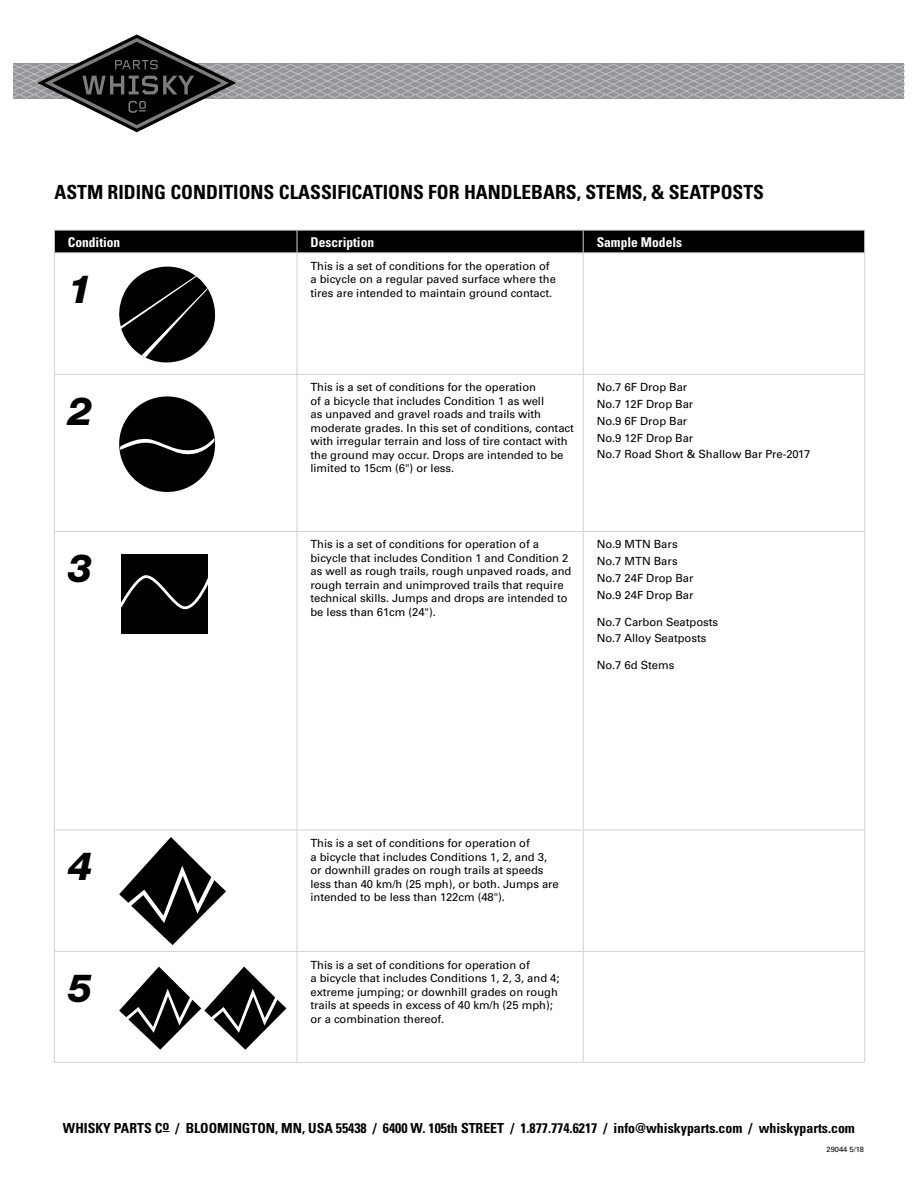
<style>
.page{position:relative;width:918px;height:1188px;background:#fff}
.page>*{position:absolute;margin:0;border:0;box-sizing:border-box;transform-origin:0 0}
.t1{font:italic 800 39px "Helvetica Neue";color:#000}
.t2{font:700 condensed 19.5px "Univers";color:#000}
.t3{font:700 condensed 13.8px "Univers";color:#000}
.t4{font:700 condensed 13.5px "Univers";color:#fff}
.t5{font:11.25px/13.5px "Univers";letter-spacing:-.005em;color:#000}
.t6{font:7.5px "Univers";color:#000}
</style>
<div class="page">
<svg style="left:14px;top:35px;width:890px;height:97px"></svg>
<div style="left:54px;top:230px;width:811px;height:22px;background:#000"></div>
<hr style="left:54px;top:252px;width:243px;height:1px;background:#d1d3d4">
<hr style="left:54px;top:253px;width:1px;height:121px;background:#d1d3d4">
<hr style="left:297px;top:252px;width:286px;height:1px;background:#d1d3d4">
<hr style="left:297px;top:253px;width:1px;height:121px;background:#d1d3d4">
<hr style="left:583px;top:252px;width:282px;height:1px;background:#d1d3d4">
<hr style="left:583px;top:253px;width:1px;height:121px;background:#d1d3d4">
<hr style="left:864px;top:253px;width:1px;height:121px;background:#d1d3d4">
<hr style="left:54px;top:374px;width:243px;height:1px;background:#d1d3d4">
<hr style="left:54px;top:375px;width:1px;height:156px;background:#d1d3d4">
<hr style="left:297px;top:374px;width:286px;height:1px;background:#d1d3d4">
<hr style="left:297px;top:375px;width:1px;height:156px;background:#d1d3d4">
<hr style="left:583px;top:374px;width:282px;height:1px;background:#d1d3d4">
<hr style="left:583px;top:375px;width:1px;height:156px;background:#d1d3d4">
<hr style="left:864px;top:375px;width:1px;height:156px;background:#d1d3d4">
<hr style="left:54px;top:531px;width:243px;height:1px;background:#d1d3d4">
<hr style="left:54px;top:532px;width:1px;height:298px;background:#d1d3d4">
<hr style="left:297px;top:531px;width:286px;height:1px;background:#d1d3d4">
<hr style="left:297px;top:532px;width:1px;height:298px;background:#d1d3d4">
<hr style="left:583px;top:531px;width:282px;height:1px;background:#d1d3d4">
<hr style="left:583px;top:532px;width:1px;height:298px;background:#d1d3d4">
<hr style="left:864px;top:532px;width:1px;height:298px;background:#d1d3d4">
<hr style="left:54px;top:830px;width:243px;height:1px;background:#d1d3d4">
<hr style="left:54px;top:830px;width:1px;height:121px;background:#d1d3d4">
<hr style="left:297px;top:830px;width:286px;height:1px;background:#d1d3d4">
<hr style="left:297px;top:830px;width:1px;height:121px;background:#d1d3d4">
<hr style="left:583px;top:830px;width:282px;height:1px;background:#d1d3d4">
<hr style="left:583px;top:830px;width:1px;height:121px;background:#d1d3d4">
<hr style="left:864px;top:830px;width:1px;height:121px;background:#d1d3d4">
<hr style="left:54px;top:951px;width:243px;height:1px;background:#d1d3d4">
<hr style="left:54px;top:952px;width:1px;height:110px;background:#d1d3d4">
<hr style="left:297px;top:951px;width:286px;height:1px;background:#d1d3d4">
<hr style="left:297px;top:952px;width:1px;height:110px;background:#d1d3d4">
<hr style="left:583px;top:951px;width:282px;height:1px;background:#d1d3d4">
<hr style="left:583px;top:952px;width:1px;height:110px;background:#d1d3d4">
<hr style="left:864px;top:952px;width:1px;height:110px;background:#d1d3d4">
<hr style="left:54px;top:1062px;width:243px;height:1px;background:#d1d3d4">
<hr style="left:297px;top:1062px;width:286px;height:1px;background:#d1d3d4">
<hr style="left:583px;top:1062px;width:282px;height:1px;background:#d1d3d4">
<svg style="left:119px;top:266px;width:97px;height:97px"></svg>
<svg style="left:119px;top:396px;width:96px;height:96px"></svg>
<div style="left:121px;top:554px;width:87px;height:80px;background:#000"></div>
<svg style="left:121px;top:575px;width:87px;height:35px"></svg>
<svg style="left:119px;top:837px;width:107px;height:108px"></svg>
<svg style="left:119px;top:967px;width:168px;height:83px"></svg>
<h2 class="t2" style="left:55px;top:180px;width:711px">ASTM RIDING CONDITIONS CLASSIFICATIONS FOR HANDLEBARS, STEMS, &amp; SEATPOSTS</h2>
<p class="t4" style="left:68px;top:234px;width:54px">Condition</p>
<p class="t4" style="left:310px;top:234px;width:65px">Description</p>
<p class="t4" style="left:597px;top:234px;width:87px">Sample Models</p>
<h1 class="t1" style="left:68px;top:266px;width:26px">1</h1>
<p class="t5" style="left:310px;top:259px;width:247px">This is a set of conditions for the operation of a bicycle on a regular paved surface where the tires are intended to maintain ground contact.</p>
<h1 class="t1" style="left:68px;top:388px;width:26px">2</h1>
<h1 class="t1" style="left:68px;top:545px;width:26px">3</h1>
<h1 class="t1" style="left:68px;top:843px;width:26px">4</h1>
<h1 class="t1" style="left:68px;top:965px;width:26px">5</h1>
<p class="t5" style="left:310px;top:381px;width:265px">This is a set of conditions for the operation<br>of a bicycle that includes Condition 1 as well<br>as unpaved and gravel roads and trails with moderate grades. In this set of conditions, contact with irregular terrain and loss of tire contact with the ground may occur. Drops are intended to be limited to 15cm (6") or less.</p>
<p class="t5" style="left:597px;top:379px;width:215px;line-height:16.8px">No.7 6F Drop Bar<br>No.7 12F Drop Bar<br>No.9 6F Drop Bar<br>No.9 12F Drop Bar<br>No.7 Road Short &amp; Shallow Bar Pre-2017</p>
<p class="t5" style="left:310px;top:538px;width:263px">This is a set of conditions for operation of a bicycle that includes Condition 1 and Condition 2 as well as rough trails, rough unpaved roads, and rough terrain and unimproved trails that require technical skills. Jumps and drops are intended to be less than 61cm (24").</p>
<p class="t5" style="left:597px;top:536px;width:98px;line-height:16.8px">No.9 MTN Bars<br>No.7 MTN Bars<br>No.7 24F Drop Bar<br>No.9 24F Drop Bar</p>
<p class="t5" style="left:597px;top:613px;width:123px;line-height:16.8px">No.7 Carbon Seatposts<br>No.7 Alloy Seatposts</p>
<p class="t5" style="left:597px;top:659px;width:79px">No.7 6d Stems</p>
<p class="t5" style="left:310px;top:836px;width:250px">This is a set of conditions for operation of<br>a bicycle that includes Conditions 1, 2, and 3, or downhill grades on rough trails at speeds less than 40 km/h (25 mph), or both. Jumps are intended to be less than 122cm (48").</p>
<p class="t5" style="left:310px;top:958px;width:251px">This is a set of conditions for operation of<br>a bicycle that includes Conditions 1, 2, 3, and 4; extreme jumping; or downhill grades on rough trails at speeds in excess of 40 km/h (25 mph); or a combination thereof.</p>
<p class="t3" style="left:63px;top:1120px;width:794px">WHISKY PARTS Co / BLOOMINGTON, MN, USA 55438 / 6400 W. 105th STREET / 1.877.774.6217 / info@whiskyparts.com / whiskyparts.com</p>
<p class="t6" style="left:827px;top:1144px;width:39px">29044 5/18</p>
</div>
